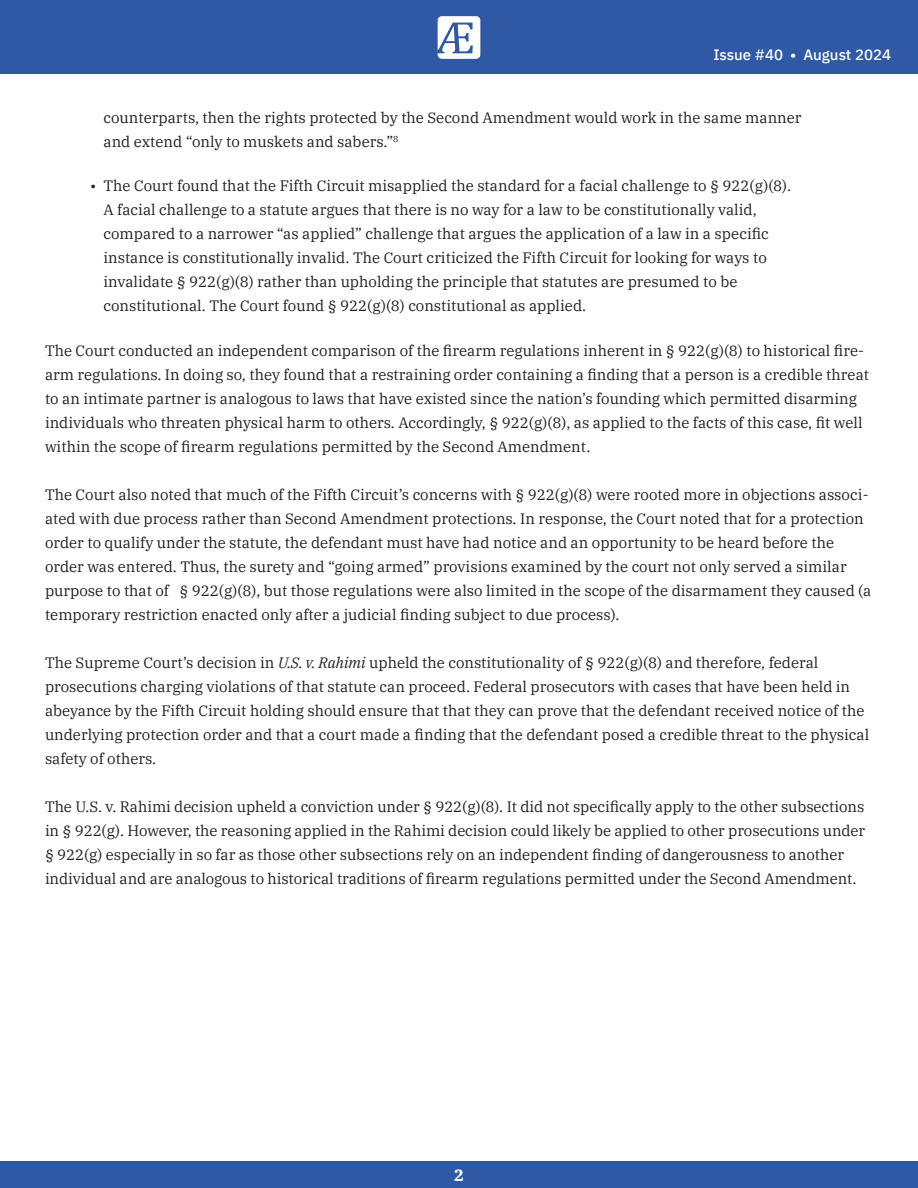
<style>
.page{position:relative;width:918px;height:1188px;background:#fff}
.page>*{position:absolute;margin:0;border:0;box-sizing:border-box;transform-origin:0 0}
.t1{font:700 16.5px "IBM Plex Serif";color:#fff}
.t2{font:15px/24px "IBM Plex Serif";color:#231f20}
.t3{font:500 15px "IBM Plex Sans";color:#fff}
.s1{font-style:italic}
</style>
<div class="page">
<div style="left:0;top:0;width:918px;height:74px;background:#2f59a4"></div>
<div style="left:0;top:1161px;width:918px;height:27px;background:#2f59a4"></div>
<svg style="left:438px;top:16px;width:42px;height:43px"></svg>
<p class="t3" style="left:713px;top:43px;width:179px">Issue #40 • August 2024</p>
<p class="t2" style="left:104px;top:105px;width:700px">counterparts, then the rights protected by the Second Amendment would work in the same manner and extend “only to muskets and sabers.”<sup>8</sup></p>
<p class="t2" style="left:104px;top:172px;width:689px;text-indent:-14px">• The Court found that the Fifth Circuit misapplied the standard for a facial challenge to § 922(g)(8).<br>A facial challenge to a statute argues that there is no way for a law to be constitutionally valid, compared to a narrower “as applied” challenge that argues the application of a law in a specific instance is constitutionally invalid. The Court criticized the Fifth Circuit for looking for ways to invalidate § 922(g)(8) rather than upholding the principle that statutes are presumed to be constitutional. The Court found § 922(g)(8) constitutional as applied.</p>
<p class="t2" style="left:45px;top:338px;width:826px">The Court conducted an independent comparison of the firearm regulations inherent in § 922(g)(8) to historical fire&shy;arm regulations. In doing so, they found that a restraining order containing a finding that a person is a credible threat to an intimate partner is analogous to laws that have existed since the nation’s founding which permitted disarming individuals who threaten physical harm to others. Accordingly, § 922(g)(8), as applied to the facts of this case, fit well within the scope of firearm regulations permitted by the Second Amendment.</p>
<p class="t2" style="left:45px;top:482px;width:828px">The Court also noted that much of the Fifth Circuit’s concerns with § 922(g)(8) were rooted more in objections associ&shy;ated with due process rather than Second Amendment protections. In response, the Court noted that for a protection order to qualify under the statute, the defendant must have had notice and an opportunity to be heard before the order was entered. Thus, the surety and “going armed” provisions examined by the court not only served a similar purpose to that of § 922(g)(8), but those regulations were also limited in the scope of the disarmament they caused (a temporary restriction enacted only after a judicial finding subject to due process).</p>
<p class="t2" style="left:45px;top:650px;width:826px">The Supreme Court’s decision in <span class="s1">U.S. v. Rahimi</span> upheld the constitutionality of § 922(g)(8) and therefore, federal prosecutions charging violations of that statute can proceed. Federal prosecutors with cases that have been held in abeyance by the Fifth Circuit holding should ensure that that they can prove that the defendant received notice of the underlying protection order and that a court made a finding that the defendant posed a credible threat to the physical safety of others.</p>
<p class="t2" style="left:45px;top:794px;width:822px">The U.S. v. Rahimi decision upheld a conviction under § 922(g)(8). It did not specifically apply to the other subsections in § 922(g). However, the reasoning applied in the Rahimi decision could likely be applied to other prosecutions under § 922(g) especially in so far as those other subsections rely on an independent finding of dangerousness to another individual and are analogous to historical traditions of firearm regulations permitted under the Second Amendment.</p>
<p class="t1" style="left:454px;top:1162px;width:11px">2</p>
</div>
